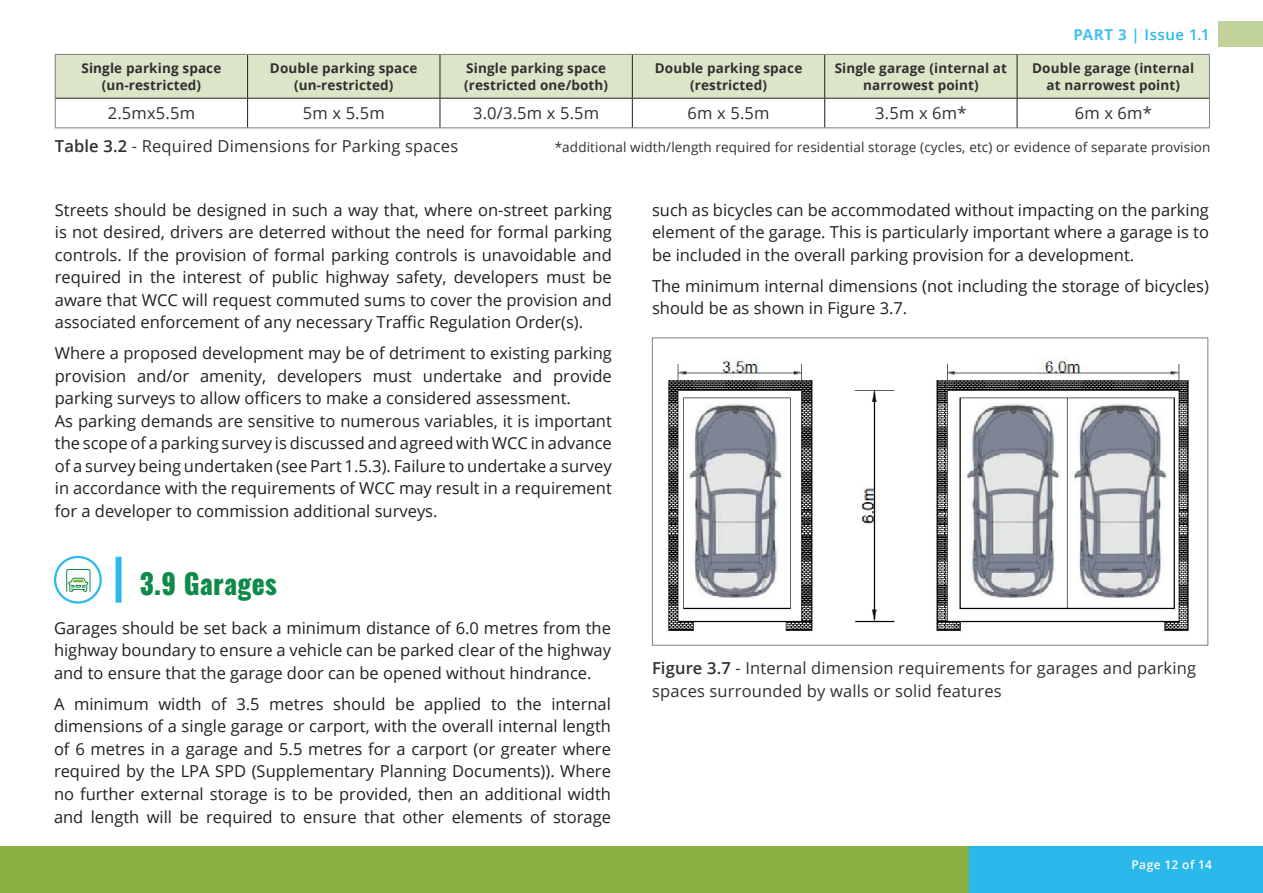
<style>
.page{position:relative;width:1263px;height:893px;background:#fff}
.page>*{position:absolute;margin:0;border:0;box-sizing:border-box;transform-origin:0 0}
.t1{font:800 28.05px "Oswald";letter-spacing:.01em;color:#0f8b49;scale:.95 1}
.t2{font:16.5px/22.5px "Open Sans";color:#231f20;text-align:justify}
.t3{font:16.5px/22.5px "Open Sans";letter-spacing:.01em;color:#312f30}
.t4{font:600 15px "Open Sans";letter-spacing:.04em;color:#2bb9ec}
.t5{font:700 13.5px/16.5px "Open Sans";letter-spacing:.01em;color:#312f30;text-align:center}
.t6{font:13.5px "Open Sans";letter-spacing:.01em;color:#312f30}
.t7{font:600 12px "Open Sans";letter-spacing:.035em;color:#fff}
.s1{font-weight:700;color:#46bfee}
.s2{font-weight:600}
</style>
<div class="page">
<div style="left:0;top:846px;width:972px;height:47px;background:#89b142"></div>
<div style="left:969px;top:846px;width:294px;height:47px;background:#2bb9ec"></div>
<div style="left:1218px;top:21px;width:45px;height:26px;background:#c0d299"></div>
<div style="left:56px;top:55px;width:1153px;height:43px;background:#dce5c8"></div>
<hr style="left:55px;top:54px;width:193px;height:1px;background:#7c7e81">
<hr style="left:55px;top:55px;width:1px;height:43px;background:#7c7e81">
<hr style="left:248px;top:54px;width:192px;height:1px;background:#7c7e81">
<hr style="left:440px;top:54px;width:192px;height:1px;background:#7c7e81">
<hr style="left:632px;top:54px;width:193px;height:1px;background:#7c7e81">
<hr style="left:825px;top:54px;width:192px;height:1px;background:#7c7e81">
<hr style="left:1017px;top:54px;width:193px;height:1px;background:#7c7e81">
<hr style="left:1209px;top:55px;width:1px;height:43px;background:#7c7e81">
<hr style="left:247px;top:55px;width:1px;height:43px;background:#231f20">
<hr style="left:440px;top:55px;width:1px;height:43px;background:#231f20">
<hr style="left:632px;top:55px;width:1px;height:43px;background:#231f20">
<hr style="left:824px;top:55px;width:1px;height:43px;background:#231f20">
<hr style="left:1017px;top:55px;width:1px;height:43px;background:#231f20">
<svg style="left:55px;top:98px;width:1155px;height:30px"></svg>
<div style="left:116px;top:557px;width:6px;height:46px;background:#2bb9ec"></div>
<svg style="left:66px;top:569px;width:25px;height:31px"></svg>
<div style="left:54px;top:556px;width:48px;height:48px;border:2px solid #2cbaed;border-radius:50%"></div>
<img style="left:668px;top:356px;width:521px;height:275px">
<div style="left:652px;top:337px;width:556px;height:309px;border:1px solid #7c7e81"></div>
<p class="t4" style="left:1073px;top:24px;width:138px"><span class="s1">PART 3</span> | Issue 1.1</p>
<p class="t5" style="left:81px;top:60px;width:141px">Single parking space (un-restricted)</p>
<p class="t5" style="left:270px;top:60px;width:149px">Double parking space (un-restricted)</p>
<p class="t5" style="left:464px;top:60px;width:146px;text-align:left">Single parking space (restricted one/both)</p>
<p class="t5" style="left:655px;top:60px;width:149px">Double parking space (restricted)</p>
<p class="t5" style="left:835px;top:60px;width:174px">Single garage (internal at narrowest point)</p>
<p class="t5" style="left:1032px;top:60px;width:164px">Double garage (internal at narrowest point)</p>
<p class="t3" style="left:108px;top:102px;width:89px">2.5mx5.5m</p>
<p class="t3" style="left:303px;top:102px;width:83px">5m x 5.5m</p>
<p class="t3" style="left:473px;top:102px;width:128px">3.0/3.5m x 5.5m</p>
<p class="t3" style="left:687px;top:102px;width:83px">6m x 5.5m</p>
<p class="t3" style="left:875px;top:102px;width:93px">3.5m x 6m*</p>
<p class="t3" style="left:1075px;top:102px;width:79px">6m x 6m*</p>
<p class="t3" style="left:55px;top:135px;width:405px"><span class="s2">Table 3.2</span> - Required Dimensions for Parking spaces</p>
<p class="t6" style="left:555px;top:138px;width:657px">*additional width/length required for residential storage (cycles, etc) or evidence of separate provision</p>
<p class="t2" style="left:55px;top:198px;width:558px">Streets should be designed in such a way that, where on-street parking is not desired, drivers are deterred without the need for formal parking controls. If the provision of formal parking controls is unavoidable and required in the interest of public highway safety, developers must be aware that WCC will request commuted sums to cover the provision and associated enforcement of any necessary Traffic Regulation Order(s).</p>
<p class="t2" style="left:55px;top:342px;width:558px;text-align:left">Where a proposed development may be of detriment to existing parking provision and/or amenity, developers must undertake and provide parking surveys to allow officers to make a considered assessment.<br>As parking demands are sensitive to numerous variables, it is important the scope of a parking survey is discussed and agreed with WCC in advance of a survey being undertaken (see Part 1.5.3). Failure to undertake a survey in accordance with the requirements of WCC may result in a requirement for a developer to commission additional surveys.</p>
<h1 class="t1" style="left:140px;top:568px;width:146px">3.9 Garages</h1>
<p class="t2" style="left:54px;top:616px;width:558px">Garages should be set back a minimum distance of 6.0 metres from the highway boundary to ensure a vehicle can be parked clear of the highway and to ensure that the garage door can be opened without hindrance.</p>
<p class="t2" style="left:54px;top:692px;width:558px">A minimum width of 3.5 metres should be applied to the internal dimensions of a single garage or carport, with the overall internal length of 6 metres in a garage and 5.5 metres for a carport (or greater where required by the LPA SPD (Supplementary Planning Documents)). Where no further external storage is to be provided, then an additional width and length will be required to ensure that other elements of storage</p>
<p class="t2" style="left:652px;top:198px;width:558px">such as bicycles can be accommodated without impacting on the parking element of the garage. This is particularly important where a garage is to be included in the overall parking provision for a development.</p>
<p class="t2" style="left:652px;top:274px;width:558px">The minimum internal dimensions (not including the storage of bicycles) should be as shown in Figure 3.7.</p>
<p class="t3" style="left:652px;top:656px;width:546px"><span class="s2">Figure 3.7</span> - Internal dimension requirements for garages and parking spaces surrounded by walls or solid features</p>
<p class="t7" style="left:1131px;top:857px;width:82px">Page 12 of 14</p>
</div>
